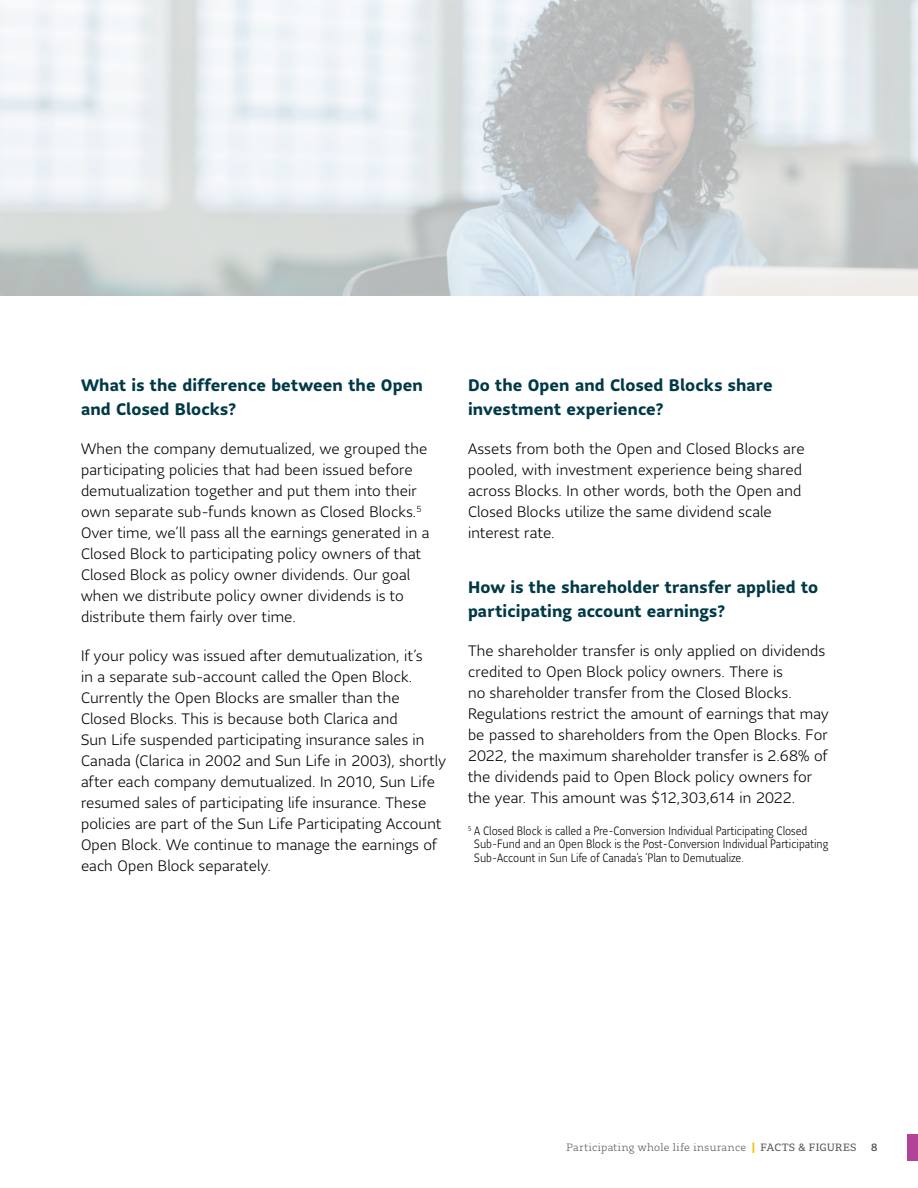
<style>
.page{position:relative;width:918px;height:1188px;background:#fff}
.page>*{position:absolute;margin:0;border:0;box-sizing:border-box;transform-origin:0 0}
.t1{font:700 16.5px/24px "Sun Life Sans";letter-spacing:.005em;color:#003946}
.t2{font:300 15px/21px "Sun Life Sans";letter-spacing:.01em;color:#000}
.t3{font:300 12px/13.5px "Sun Life Sans Condensed";color:#000}
.t4{font:300 10.5px "Sun Life Serif";letter-spacing:.035em;color:#555}
.t5{font:500 10.5px "Sun Life Serif";color:#555}
.s1{font-weight:700;color:#fcc000}
.s2{font-weight:400}
</style>
<div class="page">
<div style="left:908px;top:1134px;width:10px;height:26px;background:#b24398"></div>
<img style="left:0;top:0;width:918px;height:296px">
<p class="t1" style="left:81px;top:372px;width:343px">What is the difference between the Open and Closed Blocks?</p>
<p class="t2" style="left:81px;top:437px;width:350px">When the company demutualized, we grouped the participating policies that had been issued before demutualization together and put them into their own separate sub-funds known as Closed Blocks.<sup>5<br></sup>Over time, we’ll pass all the earnings generated in a Closed Block to participating policy owners of that Closed Block as policy owner dividends. Our goal when we distribute policy owner dividends is to distribute them fairly over time.</p>
<p class="t2" style="left:81px;top:644px;width:366px">If your policy was issued after demutualization, it’s<br>in a separate sub-account called the Open Block.<br>Currently the Open Blocks are smaller than the Closed Blocks. This is because both Clarica and<br>Sun Life suspended participating insurance sales in Canada (Clarica in 2002 and Sun Life in 2003), shortly after each company demutualized. In 2010, Sun Life resumed sales of participating life insurance. These policies are part of the Sun Life Participating Account Open Block. We continue to manage the earnings of each Open Block separately.</p>
<p class="t1" style="left:468px;top:372px;width:306px">Do the Open and Closed Blocks share investment experience?</p>
<p class="t2" style="left:468px;top:437px;width:338px">Assets from both the Open and Closed Blocks are pooled, with investment experience being shared across Blocks. In other words, both the Open and Closed Blocks utilize the same dividend scale interest rate.</p>
<p class="t1" style="left:468px;top:575px;width:352px">How is the shareholder transfer applied to participating account earnings?</p>
<p class="t2" style="left:468px;top:640px;width:362px">The shareholder transfer is only applied on dividends credited to Open Block policy owners. There is<br>no shareholder transfer from the Closed Blocks.<br>Regulations restrict the amount of earnings that may be passed to shareholders from the Open Blocks. For 2022, the maximum shareholder transfer is 2.68% of the dividends paid to Open Block policy owners for the year. This amount was $12,303,614 in 2022.</p>
<p class="t3" style="left:474px;top:823px;width:355px;text-indent:-6px"><sup>5</sup> A Closed Block is called a Pre-Conversion Individual Participating Closed<br>Sub-Fund and an Open Block is the Post-Conversion Individual Participating<br>Sub-Account in Sun Life of Canada’s ‘Plan to Demutualize.</p>
<p class="t4" style="left:566px;top:1140px;width:292px">Participating whole life insurance <span class="s1">|</span> <span class="s2">FACTS &amp; FIGURES</span></p>
<p class="t5" style="left:871px;top:1140px;width:8px">8</p>
</div>
